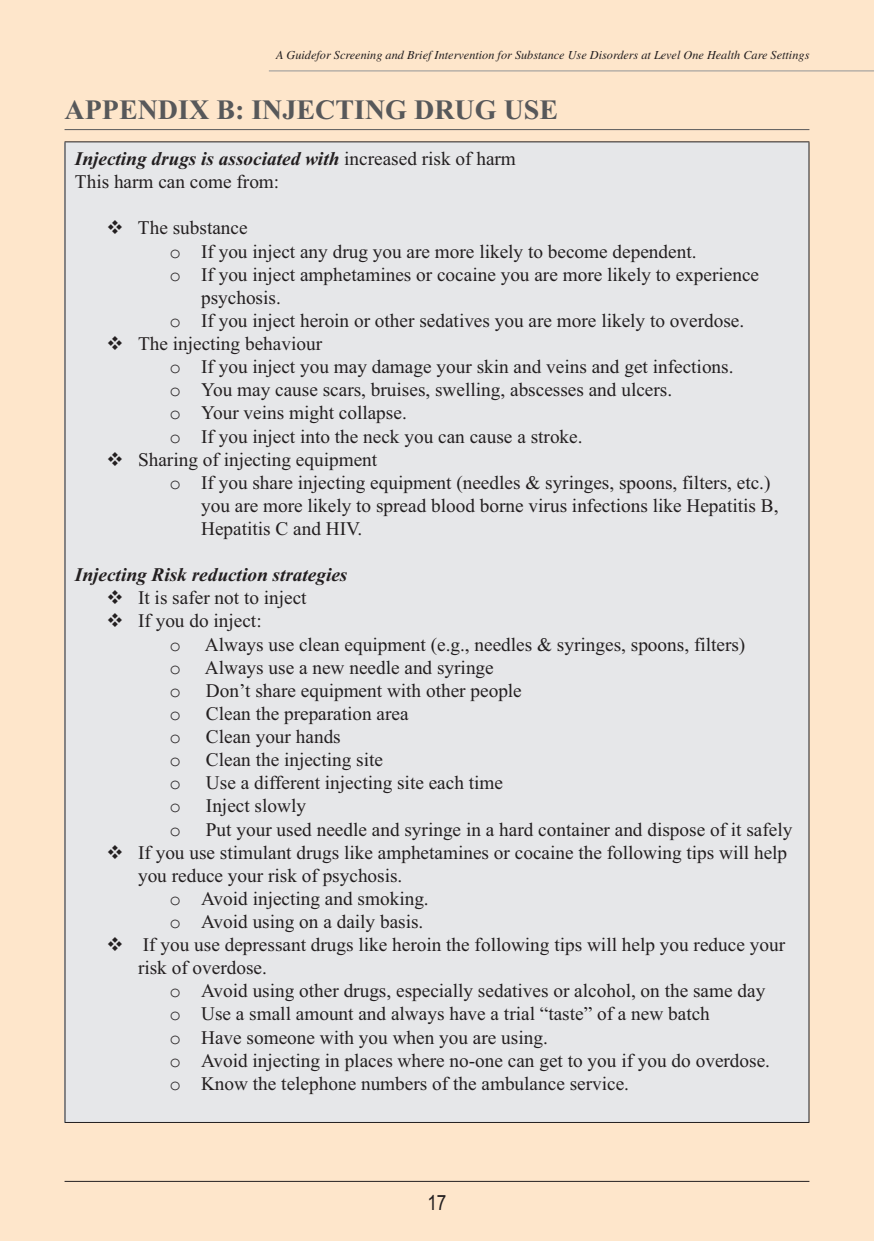
<style>
.page{position:relative;width:874px;height:1241px;background:#fff}
.page>*{position:absolute;margin:0;border:0;box-sizing:border-box;transform-origin:0 0}
.t1{font:700 28px "Times New Roman";color:#57585a}
.t2{font:21px "Arial Narrow";color:#231f20}
.t3{font:19.25px/23.1px "Times New Roman";color:#231f20}
.t4{font:italic 700 19.25px "Times New Roman";color:#231f20}
.t5{font:19.25px "Courier New";color:#231f20}
.t6{font:italic 12.25px "Times";color:#231f20}
.s1{font-weight:700;font-style:italic}
.s2{font-family:"Courier New"}
</style>
<div class="page">
<div style="left:0;top:0;width:873px;height:1240px;background:#fee6cb"></div>
<hr style="left:269px;top:70px;width:604px;height:1px;background:#939598">
<hr style="left:64px;top:1180px;width:745px;height:1px;background:#231f20">
<hr style="left:64px;top:129px;width:745px;height:1px;background:#57585a">
<div style="left:65px;top:142px;width:743px;height:980px;background:#e6e7e9"></div>
<hr style="left:64px;top:141px;width:745px;height:1px;background:#231f20">
<hr style="left:64px;top:142px;width:1px;height:979px;background:#231f20">
<hr style="left:808px;top:142px;width:1px;height:979px;background:#231f20">
<hr style="left:64px;top:1121px;width:745px;height:1px;background:#231f20">
<p class="t6" style="left:276px;top:51px;width:534px">A Guidefor Screening and Brief Intervention for Substance Use Disorders at Level One Health Care Settings</p>
<h1 class="t1" style="left:64px;top:94px;width:495px">APPENDIX B: INJECTING DRUG USE</h1>
<p class="t3" style="left:75px;top:147px;width:442px"><span class="s1">Injecting drugs is associated with</span> increased risk of harm<br>This harm can come from:</p>
<p class="t3" style="left:106px;top:216px;width:143px">❖ The substance</p>
<p class="t3" style="left:169px;top:239px;width:528px"><span class="s2">o</span> If you inject any drug you are more likely to become dependent.</p>
<p class="t3" style="left:169px;top:262px;width:591px"><span class="s2">o</span> If you inject amphetamines or cocaine you are more likely to experience</p>
<p class="t3" style="left:201px;top:285px;width:81px">psychosis.</p>
<p class="t3" style="left:169px;top:308px;width:576px"><span class="s2">o</span> If you inject heroin or other sedatives you are more likely to overdose.</p>
<p class="t3" style="left:169px;top:332px;width:565px;text-indent:-63px">❖ The injecting behaviour<br><span class="s2">o</span> If you inject you may damage your skin and veins and get infections. <span class="s2">o</span> You may cause scars, bruises, swelling, abscesses and ulcers.<br><span class="s2">o</span> Your veins might collapse.<br><span class="s2">o</span> If you inject into the neck you can cause a stroke.</p>
<p class="t3" style="left:106px;top:447px;width:272px">❖ Sharing of injecting equipment</p>
<p class="t3" style="left:169px;top:470px;width:602px"><span class="s2">o</span> If you share injecting equipment (needles &amp; syringes, spoons, filters, etc.)</p>
<p class="t3" style="left:201px;top:493px;width:578px">you are more likely to spread blood borne virus infections like Hepatitis B,</p>
<p class="t3" style="left:201px;top:516px;width:163px">Hepatitis C and HIV.</p>
<p class="t4" style="left:75px;top:563px;width:274px">Injecting Risk reduction strategies</p>
<p class="t3" style="left:106px;top:586px;width:201px">❖ It is safer not to inject</p>
<p class="t3" style="left:169px;top:609px;width:577px;text-indent:-63px">❖ If you do inject:<br><span class="s2">o</span> Always use clean equipment (e.g., needles &amp; syringes, spoons, filters) <span class="s2">o</span> Always use a new needle and syringe</p>
<p class="t5" style="left:169px;top:678px;width:13px">o</p>
<p class="t3" style="left:206px;top:678px;width:317px">Don’t share equipment with other people</p>
<p class="t5" style="left:169px;top:702px;width:13px">o</p>
<p class="t3" style="left:206px;top:701px;width:204px">Clean the preparation area</p>
<p class="t5" style="left:169px;top:725px;width:13px">o</p>
<p class="t3" style="left:206px;top:724px;width:136px">Clean your hands</p>
<p class="t5" style="left:169px;top:748px;width:13px">o</p>
<p class="t3" style="left:206px;top:747px;width:178px">Clean the injecting site</p>
<p class="t5" style="left:169px;top:771px;width:13px">o</p>
<p class="t3" style="left:206px;top:770px;width:298px">Use a different injecting site each time</p>
<p class="t5" style="left:169px;top:794px;width:13px">o</p>
<p class="t3" style="left:206px;top:794px;width:101px">Inject slowly</p>
<p class="t5" style="left:169px;top:817px;width:13px">o</p>
<p class="t3" style="left:206px;top:817px;width:587px">Put your used needle and syringe in a hard container and dispose of it safely</p>
<p class="t3" style="left:106px;top:840px;width:681px">❖ If you use stimulant drugs like amphetamines or cocaine the following tips will help</p>
<p class="t3" style="left:138px;top:863px;width:266px">you reduce your risk of psychosis.</p>
<p class="t3" style="left:169px;top:886px;width:260px"><span class="s2">o</span> Avoid injecting and smoking.</p>
<p class="t3" style="left:169px;top:909px;width:255px"><span class="s2">o</span> Avoid using on a daily basis.</p>
<p class="t3" style="left:138px;top:932px;width:648px;text-indent:-31px">❖ If you use depressant drugs like heroin the following tips will help you reduce your risk of overdose.</p>
<p class="t3" style="left:169px;top:978px;width:601px"><span class="s2">o</span> Avoid using other drugs, especially sedatives or alcohol, on the same day <span class="s2">o</span> Use a small amount and always have a trial “taste” of a new batch<br><span class="s2">o</span> Have someone with you when you are using.<br><span class="s2">o</span> Avoid injecting in places where no-one can get to you if you do overdose. <span class="s2">o</span> Know the telephone numbers of the ambulance service.</p>
<p class="t2" style="left:427px;top:1195px;width:21px">17</p>
</div>
